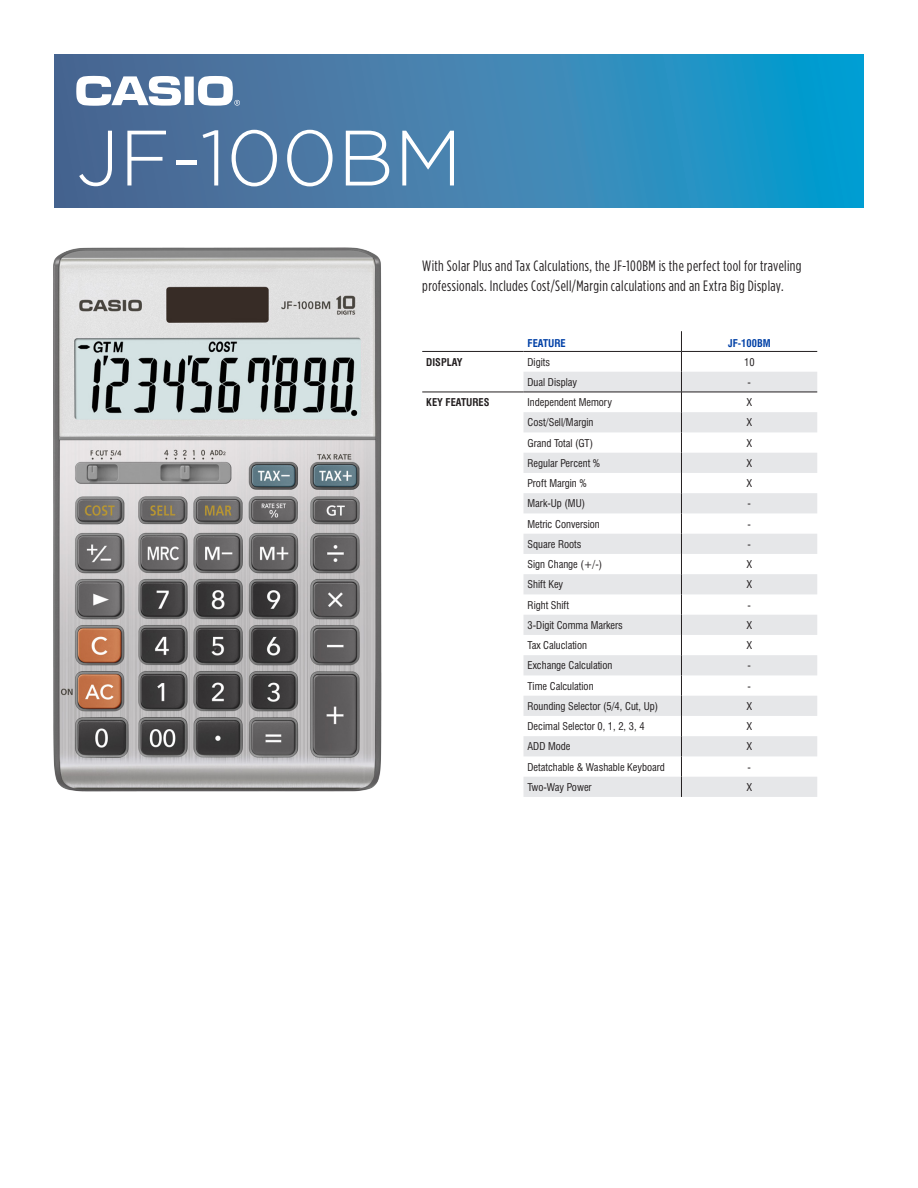
<style>
.page{position:relative;width:918px;height:1188px;background:#fff}
.page>*{position:absolute;margin:0;border:0;box-sizing:border-box;transform-origin:0 0}
.t1{font:300 78.3px "Gotham";color:#fff}
.t2{font:15px/19.5px "Gotham Condensed";letter-spacing:.025em;color:#231f20}
.chart-copy-left{font:condensed 10.5px "Swiss 721 BT";color:#231f20}
.t3{font:700 condensed 10.5px "Swiss 721 BT";color:#231f20}
.t4{font:700 condensed 10.5px "Swiss 721 BT";color:#0040a6}
</style>
<div class="page">
<img style="left:54px;top:248px;width:328px;height:544px">
<svg style="left:54px;top:54px;width:810px;height:153px;background:#3783b1"></svg>
<div style="left:185px;top:77px;width:9px;height:28px;background:#fff"></div>
<svg style="left:76px;top:76px;width:105px;height:30px"></svg>
<svg style="left:198px;top:76px;width:42px;height:30px"></svg>
<svg style="left:523px;top:372px;width:294px;height:425px;fill:#e7e8ea"></svg>
<hr style="left:681px;top:351px;width:136px;height:1px;background:#231f20">
<hr style="left:422px;top:351px;width:101px;height:1px;background:#231f20">
<hr style="left:523px;top:351px;width:158px;height:1px;background:#231f20">
<svg style="left:681px;top:331px;width:1px;height:466px"></svg>
<hr style="left:422px;top:392px;width:101px;height:1px;background:#231f20">
<hr style="left:523px;top:392px;width:158px;height:1px;background:#231f20">
<hr style="left:681px;top:392px;width:136px;height:1px;background:#231f20">
<p class="t1" style="left:76px;top:108px;width:387px">JF-100BM</p>
<p class="t2" style="left:422px;top:256px;width:381px">With Solar Plus and Tax Calculations, the JF-100BM is the perfect tool for traveling professionals. Includes Cost/Sell/Margin calculations and an Extra Big Display.</p>
<p class="t4" style="left:528px;top:337px;width:40px">FEATURE</p>
<p class="t4" style="left:728px;top:337px;width:44px">JF-100BM</p>
<p class="t3" style="left:426px;top:356px;width:38px">DISPLAY</p>
<p class="chart-copy-left" style="left:528px;top:355px;width:24px">Digits</p>
<p class="chart-copy-left" style="left:744px;top:355px;width:12px">10</p>
<p class="chart-copy-left" style="left:528px;top:376px;width:51px">Dual Display</p>
<p class="chart-copy-left" style="left:748px;top:376px;width:5px">-</p>
<p class="t3" style="left:426px;top:396px;width:65px">KEY FEATURES</p>
<p class="chart-copy-left" style="left:528px;top:396px;width:86px">Independent Memory</p>
<p class="chart-copy-left" style="left:747px;top:396px;width:7px">X</p>
<p class="chart-copy-left" style="left:528px;top:416px;width:67px">Cost/Sell/Margin</p>
<p class="chart-copy-left" style="left:747px;top:416px;width:7px">X</p>
<p class="chart-copy-left" style="left:528px;top:436px;width:67px">Grand Total (GT)</p>
<p class="chart-copy-left" style="left:747px;top:436px;width:7px">X</p>
<p class="chart-copy-left" style="left:528px;top:457px;width:74px">Regular Percent %</p>
<p class="chart-copy-left" style="left:747px;top:457px;width:7px">X</p>
<p class="chart-copy-left" style="left:528px;top:477px;width:61px">Proft Margin %</p>
<p class="chart-copy-left" style="left:747px;top:477px;width:7px">X</p>
<p class="chart-copy-left" style="left:528px;top:497px;width:59px">Mark-Up (MU)</p>
<p class="chart-copy-left" style="left:748px;top:497px;width:5px">-</p>
<p class="chart-copy-left" style="left:528px;top:517px;width:74px">Metric Conversion</p>
<p class="chart-copy-left" style="left:748px;top:517px;width:5px">-</p>
<p class="chart-copy-left" style="left:528px;top:538px;width:55px">Square Roots</p>
<p class="chart-copy-left" style="left:748px;top:538px;width:5px">-</p>
<p class="chart-copy-left" style="left:528px;top:558px;width:76px">Sign Change (+/-)</p>
<p class="chart-copy-left" style="left:747px;top:558px;width:7px">X</p>
<p class="chart-copy-left" style="left:528px;top:578px;width:37px">Shift Key</p>
<p class="chart-copy-left" style="left:747px;top:578px;width:7px">X</p>
<p class="chart-copy-left" style="left:528px;top:598px;width:43px">Right Shift</p>
<p class="chart-copy-left" style="left:748px;top:598px;width:5px">-</p>
<p class="chart-copy-left" style="left:528px;top:619px;width:97px">3-Digit Comma Markers</p>
<p class="chart-copy-left" style="left:747px;top:619px;width:7px">X</p>
<p class="chart-copy-left" style="left:528px;top:639px;width:61px">Tax Caluclation</p>
<p class="chart-copy-left" style="left:747px;top:639px;width:7px">X</p>
<p class="chart-copy-left" style="left:528px;top:659px;width:86px">Exchange Calculation</p>
<p class="chart-copy-left" style="left:748px;top:659px;width:5px">-</p>
<p class="chart-copy-left" style="left:528px;top:679px;width:68px">Time Calculation</p>
<p class="chart-copy-left" style="left:748px;top:679px;width:5px">-</p>
<p class="chart-copy-left" style="left:528px;top:700px;width:132px">Rounding Selector (5/4, Cut, Up)</p>
<p class="chart-copy-left" style="left:747px;top:700px;width:7px">X</p>
<p class="chart-copy-left" style="left:528px;top:720px;width:119px">Decimal Selector 0, 1, 2, 3, 4</p>
<p class="chart-copy-left" style="left:747px;top:720px;width:7px">X</p>
<p class="chart-copy-left" style="left:528px;top:740px;width:45px">ADD Mode</p>
<p class="chart-copy-left" style="left:747px;top:740px;width:7px">X</p>
<p class="chart-copy-left" style="left:528px;top:760px;width:139px">Detatchable &amp; Washable Keyboard</p>
<p class="chart-copy-left" style="left:748px;top:760px;width:5px">-</p>
<p class="chart-copy-left" style="left:528px;top:781px;width:66px">Two-Way Power</p>
<p class="chart-copy-left" style="left:747px;top:781px;width:7px">X</p>
</div>
